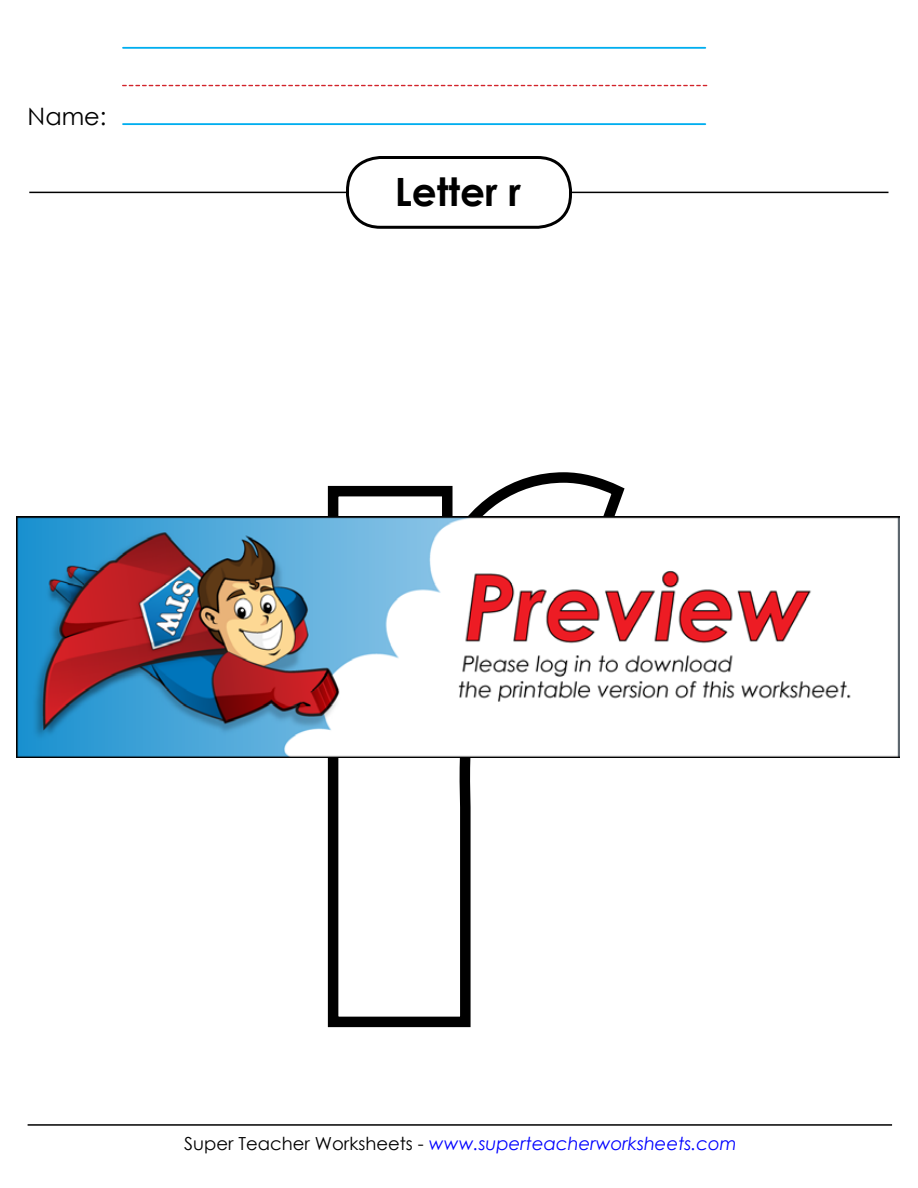
<style>
.page{position:relative;width:918px;height:1188px;background:#fff}
.page>*{position:absolute;margin:0;border:0;box-sizing:border-box;transform-origin:0 0}
.t1{font:700 39px "Century Gothic 2";color:#000}
.t2{font:24px "Century Gothic 2";color:#000}
.t3{font:italic 18px "Century Gothic 2";color:#00f}
.s1{font-style:normal;color:#000}
</style>
<div class="page">
<hr style="left:123px;top:47px;width:582px;height:2px;background:#00aeef">
<hr style="left:123px;top:123px;width:582px;height:2px;background:#00aeef">
<svg style="left:122px;top:85px;width:585px;height:1px"></svg>
<hr style="left:28px;top:1124px;width:864px;height:2px;background:#000">
<hr style="left:29px;top:192px;width:860px;height:1px;background:#000">
<div style="left:348px;top:158px;width:222px;height:69px;background:#fff;border-radius:33px"></div>
<div style="left:346px;top:156px;width:226px;height:73px;border:3px solid #000;border-radius:33px"></div>
<svg style="left:327px;top:472px;width:298px;height:556px"></svg>
<img style="left:16px;top:516px;width:884px;height:242px">
<h2 class="t2" style="left:28px;top:99px;width:80px">Name:</h2>
<h1 class="t1" style="left:395px;top:163px;width:128px">Letter r</h1>
<p class="t3" style="left:184px;top:1131px;width:554px"><span class="s1">Super Teacher Worksheets -</span> www.superteacherworksheets.com</p>
</div>
